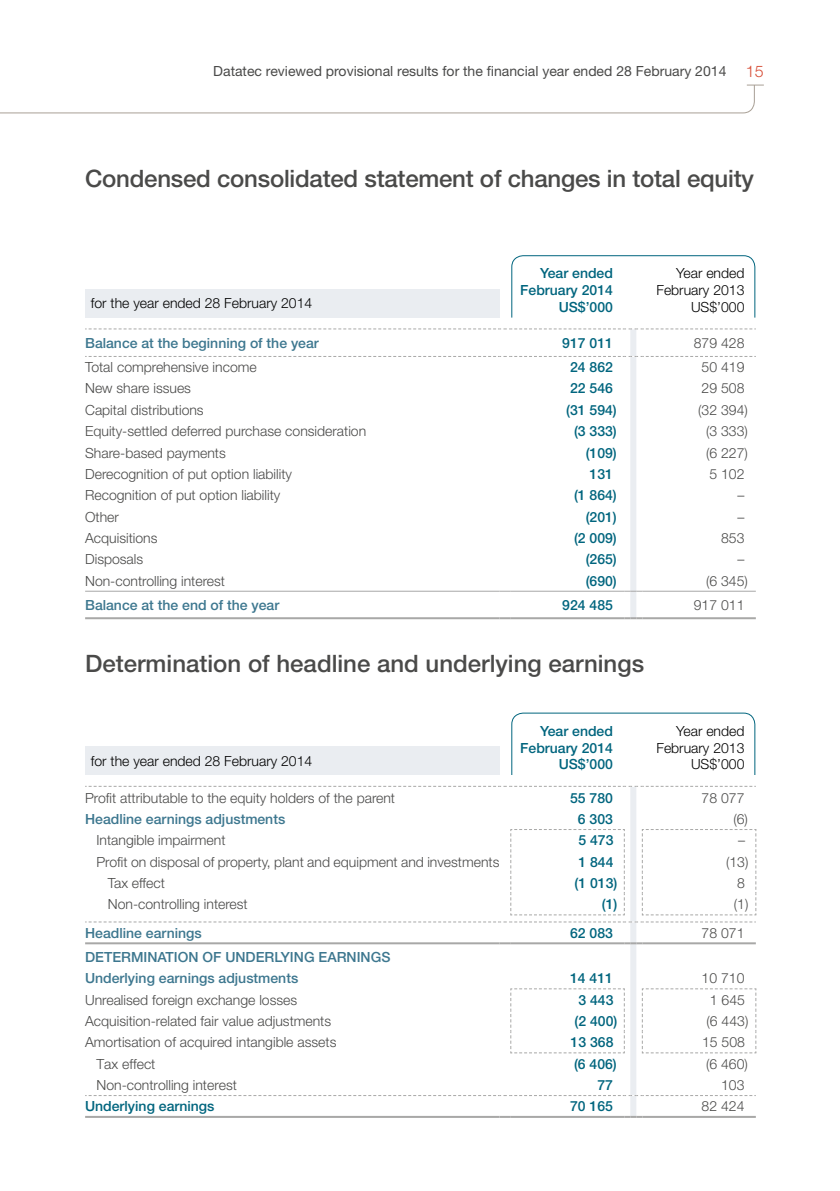
<style>
.page{position:relative;width:840px;height:1191px;background:#fff}
.page>*{position:absolute;margin:0;border:0;box-sizing:border-box;transform-origin:0 0}
.t1{font:500 24px "Helvetica Neue LT Std";letter-spacing:-.01em;color:#4a4a49}
.t2{font:300 14px "Helvetica Neue LT Std";color:#4a4a49}
.t3{font:500 14px/16.8px "Helvetica Neue LT Std";color:#00657e;text-align:right}
.t4{font:500 14px/21.4px "Helvetica Neue LT Std";color:#3d778f}
.t5{font:300 14px/16.8px "Helvetica Neue LT Std";color:#000;text-align:right}
.t6{font:14px "Helvetica Neue LT Std";color:#4a4a49}
.s1{font-weight:300;font-size:16px;color:#d74f38}
</style>
<div class="page">
<svg style="left:0;top:86px;width:755px;height:28px"></svg>
<svg style="left:747px;top:85px;width:16px;height:1px"></svg>
<div style="left:85px;top:289px;width:414px;height:28px;background:#eaedf1"></div>
<svg style="left:85px;top:328px;width:670px;height:291px"></svg>
<svg style="left:511px;top:255px;width:244px;height:63px"></svg>
<div style="left:85px;top:746px;width:414px;height:29px;background:#eaedf1"></div>
<svg style="left:85px;top:786px;width:671px;height:331px"></svg>
<svg style="left:511px;top:712px;width:244px;height:63px"></svg>
<p class="t6" style="left:213px;top:63px;width:551px">Datatec reviewed provisional results for the financial year ended 28 February 2014 <span class="s1">15</span></p>
<h1 class="t1" style="left:85px;top:164px;width:670px">Condensed consolidated statement of changes in total equity</h1>
<p class="t3" style="left:520px;top:265px;width:94px">Year ended<br>February 2014<br>US$’000</p>
<p class="t5" style="left:656px;top:265px;width:89px">Year ended<br>February 2013</p>
<p class="t5" style="left:91px;top:295px;width:223px">for the year ended 28 February 2014</p>
<p class="t5" style="left:690px;top:298px;width:55px">US$’000</p>
<p class="t4" style="left:85px;top:332px;width:235px">Balance at the beginning of the year</p>
<p class="t3" style="left:562px;top:334px;width:52px">917 011</p>
<p class="t2" style="left:693px;top:334px;width:52px">879 428</p>
<p class="t2" style="left:85px;top:358px;width:173px">Total comprehensive income</p>
<p class="t3" style="left:569px;top:358px;width:44px">24 862</p>
<p class="t2" style="left:701px;top:358px;width:44px">50 419</p>
<p class="t2" style="left:85px;top:380px;width:107px">New share issues</p>
<p class="t3" style="left:569px;top:380px;width:44px">22 546</p>
<p class="t2" style="left:701px;top:380px;width:44px">29 508</p>
<p class="t2" style="left:85px;top:401px;width:120px">Capital distributions</p>
<p class="t3" style="left:566px;top:401px;width:52px">(31 594)</p>
<p class="t2" style="left:697px;top:401px;width:51px">(32 394)</p>
<p class="t2" style="left:85px;top:422px;width:282px">Equity-settled deferred purchase consideration</p>
<p class="t3" style="left:573px;top:422px;width:44px">(3 333)</p>
<p class="t2" style="left:705px;top:422px;width:43px">(3 333)</p>
<p class="t2" style="left:85px;top:444px;width:142px">Share-based payments</p>
<p class="t3" style="left:585px;top:444px;width:33px">(109)</p>
<p class="t2" style="left:705px;top:444px;width:43px">(6 227)</p>
<p class="t2" style="left:85px;top:465px;width:208px">Derecognition of put option liability</p>
<p class="t3" style="left:589px;top:465px;width:25px">131</p>
<p class="t2" style="left:709px;top:465px;width:37px">5 102</p>
<p class="t2" style="left:85px;top:486px;width:196px">Recognition of put option liability</p>
<p class="t3" style="left:573px;top:486px;width:44px">(1 864)</p>
<p class="t2" style="left:737px;top:486px;width:8px">–</p>
<p class="t2" style="left:85px;top:508px;width:35px">Other</p>
<p class="t3" style="left:585px;top:508px;width:33px">(201)</p>
<p class="t2" style="left:737px;top:508px;width:8px">–</p>
<p class="t2" style="left:85px;top:529px;width:74px">Acquisitions</p>
<p class="t3" style="left:573px;top:529px;width:44px">(2 009)</p>
<p class="t2" style="left:720px;top:529px;width:25px">853</p>
<p class="t2" style="left:85px;top:550px;width:60px">Disposals</p>
<p class="t3" style="left:585px;top:550px;width:33px">(265)</p>
<p class="t2" style="left:737px;top:550px;width:8px">–</p>
<p class="t2" style="left:85px;top:572px;width:141px">Non-controlling interest</p>
<p class="t3" style="left:585px;top:572px;width:33px">(690)</p>
<p class="t2" style="left:705px;top:572px;width:43px">(6 345)</p>
<p class="t4" style="left:85px;top:594px;width:196px">Balance at the end of the year</p>
<p class="t3" style="left:562px;top:596px;width:52px">924 485</p>
<p class="t2" style="left:693px;top:596px;width:52px">917 011</p>
<h1 class="t1" style="left:85px;top:649px;width:560px">Determination of headline and underlying earnings</h1>
<p class="t3" style="left:520px;top:722px;width:94px">Year ended<br>February 2014<br>US$’000</p>
<p class="t5" style="left:656px;top:722px;width:89px">Year ended<br>February 2013</p>
<p class="t5" style="left:91px;top:752px;width:223px">for the year ended 28 February 2014</p>
<p class="t5" style="left:690px;top:755px;width:55px">US$’000</p>
<p class="t2" style="left:85px;top:789px;width:311px">Profit attributable to the equity holders of the parent</p>
<p class="t3" style="left:569px;top:789px;width:44px">55 780</p>
<p class="t2" style="left:701px;top:789px;width:44px">78 077</p>
<p class="t4" style="left:85px;top:808px;width:201px">Headline earnings adjustments</p>
<p class="t3" style="left:577px;top:810px;width:37px">6 303</p>
<p class="t2" style="left:733px;top:810px;width:16px">(6)</p>
<p class="t2" style="left:96px;top:831px;width:130px">Intangible impairment</p>
<p class="t3" style="left:578px;top:831px;width:37px">5 473</p>
<p class="t2" style="left:737px;top:831px;width:8px">–</p>
<p class="t2" style="left:96px;top:853px;width:404px">Profit on disposal of property, plant and equipment and investments</p>
<p class="t3" style="left:578px;top:853px;width:37px">1 844</p>
<p class="t2" style="left:725px;top:853px;width:24px">(13)</p>
<p class="t2" style="left:108px;top:874px;width:59px">Tax effect</p>
<p class="t3" style="left:574px;top:874px;width:44px">(1 013)</p>
<p class="t2" style="left:736px;top:874px;width:9px">8</p>
<p class="t2" style="left:108px;top:895px;width:141px">Non-controlling interest</p>
<p class="t3" style="left:601px;top:895px;width:17px">(1)</p>
<p class="t2" style="left:733px;top:895px;width:16px">(1)</p>
<p class="t4" style="left:85px;top:922px;width:118px">Headline earnings</p>
<p class="t3" style="left:569px;top:924px;width:44px">62 083</p>
<p class="t2" style="left:701px;top:924px;width:44px">78 071</p>
<p class="t4" style="left:85px;top:946px;width:306px">DETERMINATION OF UNDERLYING EARNINGS<br>Underlying earnings adjustments</p>
<p class="t3" style="left:569px;top:969px;width:44px">14 411</p>
<p class="t2" style="left:701px;top:969px;width:44px">10 710</p>
<p class="t2" style="left:85px;top:991px;width:213px">Unrealised foreign exchange losses</p>
<p class="t3" style="left:578px;top:991px;width:37px">3 443</p>
<p class="t2" style="left:709px;top:991px;width:37px">1 645</p>
<p class="t2" style="left:85px;top:1012px;width:247px">Acquisition-related fair value adjustments</p>
<p class="t3" style="left:574px;top:1012px;width:44px">(2 400)</p>
<p class="t2" style="left:706px;top:1012px;width:43px">(6 443)</p>
<p class="t2" style="left:85px;top:1033px;width:252px">Amortisation of acquired intangible assets</p>
<p class="t3" style="left:570px;top:1033px;width:44px">13 368</p>
<p class="t2" style="left:701px;top:1033px;width:44px">15 508</p>
<p class="t2" style="left:96px;top:1055px;width:60px">Tax effect</p>
<p class="t3" style="left:573px;top:1055px;width:44px">(6 406)</p>
<p class="t2" style="left:705px;top:1055px;width:43px">(6 460)</p>
<p class="t2" style="left:96px;top:1076px;width:142px">Non-controlling interest</p>
<p class="t3" style="left:597px;top:1076px;width:17px">77</p>
<p class="t2" style="left:720px;top:1076px;width:25px">103</p>
<p class="t3" style="left:85px;top:1097px;width:131px">Underlying earnings</p>
<p class="t3" style="left:569px;top:1097px;width:44px">70 165</p>
<p class="t2" style="left:701px;top:1097px;width:44px">82 424</p>
</div>
